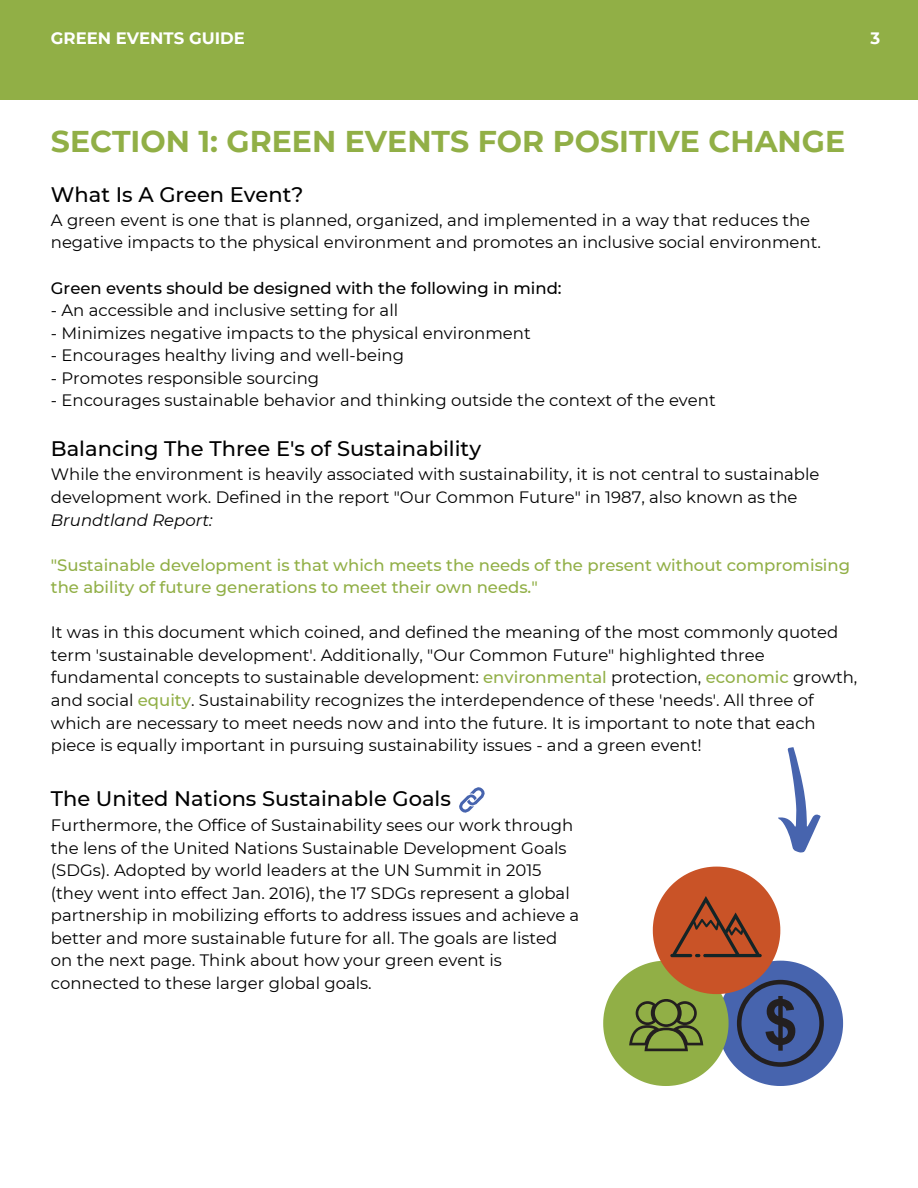
<style>
.page{position:relative;width:918px;height:1188px;background:#fff}
.page>*{position:absolute;margin:0;border:0;box-sizing:border-box;transform-origin:0 0}
.t1{font:700 30px "Montserrat";color:#91af46}
.t2{font:500 21px "Montserrat";color:#000}
.t3{font:16.5px/22.5px "Montserrat";color:#000}
.t4{font:500 16.5px/22.5px "Montserrat";color:#91af46}
.t5{font:500 16.5px "Montserrat";color:#000}
.t6{font:italic 16.5px "Montserrat";color:#000}
.t7{font:700 16.5px "Montserrat";color:#fff}
.s1{font-weight:500;color:#91af46}
</style>
<div class="page">
<div style="left:0;top:0;width:918px;height:99px;background:#91af46"></div>
<svg style="left:603px;top:867px;width:240px;height:219px"></svg>
<svg style="left:459px;top:787px;width:26px;height:26px"></svg>
<svg style="left:778px;top:747px;width:43px;height:106px"></svg>
<p class="t7" style="left:51px;top:28px;width:195px">GREEN EVENTS GUIDE</p>
<p class="t7" style="left:871px;top:28px;width:11px">3</p>
<h1 class="t1" style="left:51px;top:123px;width:796px">SECTION 1: GREEN EVENTS FOR POSITIVE CHANGE</h1>
<p class="t2" style="left:51px;top:181px;width:254px">What Is A Green Event?</p>
<p class="t3" style="left:51px;top:209px;width:772px">A green event is one that is planned, organized, and implemented in a way that reduces the negative impacts to the physical environment and promotes an inclusive social environment.</p>
<p class="t5" style="left:51px;top:278px;width:512px">Green events should be designed with the following in mind:</p>
<p class="t3" style="left:51px;top:299px;width:349px">- An accessible and inclusive setting for all</p>
<p class="t3" style="left:51px;top:322px;width:481px">- Minimizes negative impacts to the physical environment</p>
<p class="t3" style="left:51px;top:344px;width:355px">- Encourages healthy living and well-being</p>
<p class="t3" style="left:51px;top:367px;width:270px">- Promotes responsible sourcing</p>
<p class="t3" style="left:51px;top:389px;width:666px">- Encourages sustainable behavior and thinking outside the context of the event</p>
<p class="t2" style="left:51px;top:436px;width:432px">Balancing The Three E's of Sustainability</p>
<p class="t3" style="left:51px;top:463px;width:770px">While the environment is heavily associated with sustainability, it is not central to sustainable development work. Defined in the report "Our Common Future" in 1987, also known as the</p>
<p class="t6" style="left:51px;top:510px;width:163px">Brundtland Report:</p>
<p class="t4" style="left:51px;top:553px;width:801px">"Sustainable development is that which meets the needs of the present without compromising the ability of future generations to meet their own needs."</p>
<p class="t3" style="left:51px;top:621px;width:808px">It was in this document which coined, and defined the meaning of the most commonly quoted term 'sustainable development'. Additionally, "Our Common Future" highlighted three fundamental concepts to sustainable development: <span class="s1">environmental</span> protection, <span class="s1">economic</span> growth, and social <span class="s1">equity</span>. Sustainability recognizes the interdependence of these 'needs'. All three of which are necessary to meet needs now and into the future. It is important to note that each piece is equally important in pursuing sustainability issues - and a green event!</p>
<p class="t2" style="left:51px;top:786px;width:402px">The United Nations Sustainable Goals</p>
<p class="t3" style="left:51px;top:814px;width:530px">Furthermore, the Office of Sustainability sees our work through the lens of the United Nations Sustainable Development Goals (SDGs). Adopted by world leaders at the UN Summit in 2015 (they went into effect Jan. 2016), the 17 SDGs represent a global partnership in mobilizing efforts to address issues and achieve a better and more sustainable future for all. The goals are listed on the next page. Think about how your green event is connected to these larger global goals.</p>
</div>
